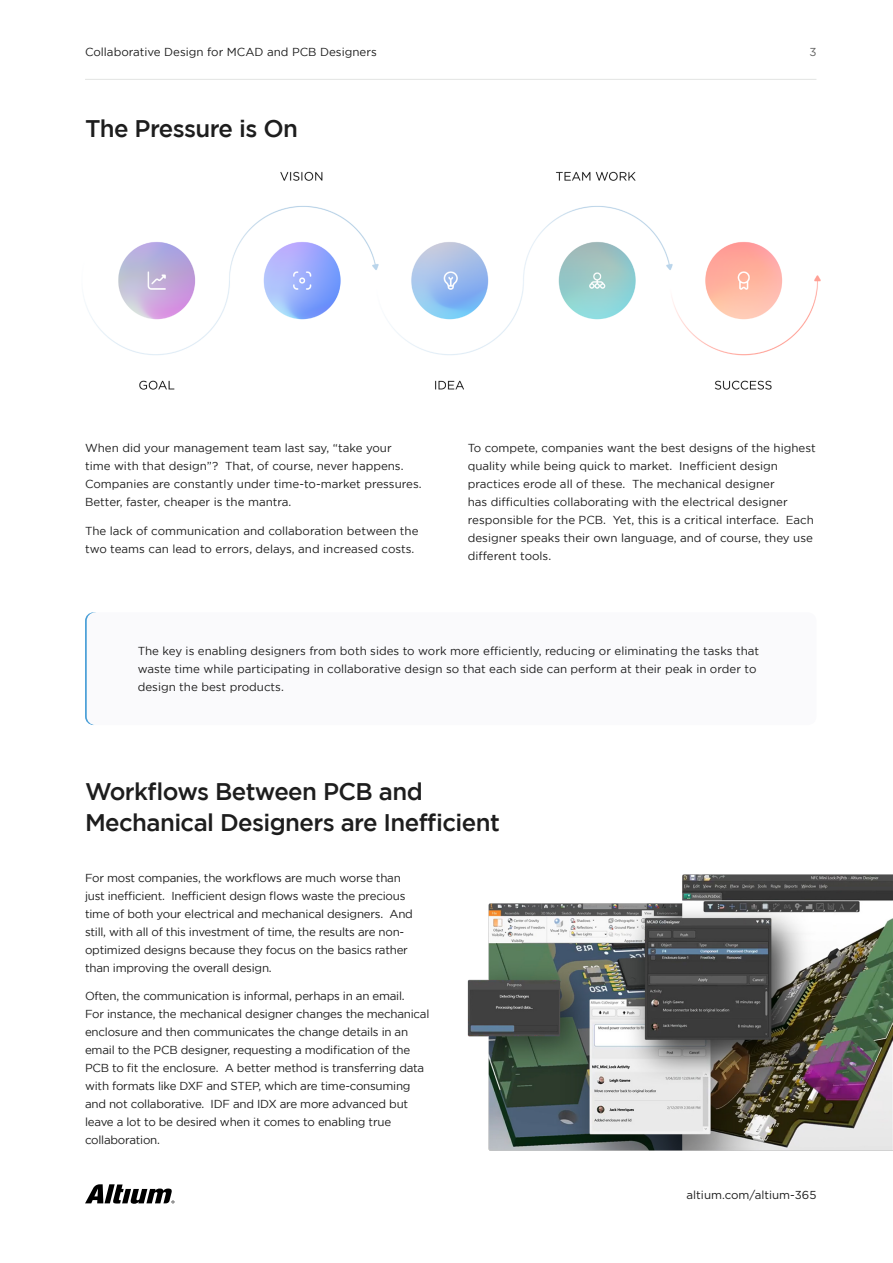
<style>
.page{position:relative;width:893px;height:1263px;background:#fff}
.page>*{position:absolute;margin:0;border:0;box-sizing:border-box;transform-origin:0 0}
.BIG_word{font:500 24px/30.8px "Gotham";letter-spacing:-.025em;color:#1d1d1d}
.main-text{font:11.55px/18px "Gotham";letter-spacing:-.015em;color:#1d1d1d}
.t1{font:11.55px "Gotham Pro";color:#1d1d1d}
.t2{font:11.55px "Gotham Pro";color:#626261}
</style>
<div class="page">
<hr style="left:85px;top:79px;width:731px;height:1px;background:#d6d7d6">
<svg style="left:85px;top:1184px;width:89px;height:20px"></svg>
<img style="left:84px;top:171px;width:737px;height:219px">
<svg style="left:85px;top:612px;width:17px;height:113px"></svg>
<div style="left:87px;top:612px;width:729px;height:113px;background:#fafafc;border-radius:9px"></div>
<img style="left:468px;top:874px;width:425px;height:277px">
<p class="main-text" style="left:85px;top:43px;width:293px">Collaborative Design for MCAD and PCB Designers</p>
<p class="t2" style="left:809px;top:46px;width:9px">3</p>
<p class="BIG_word" style="left:85px;top:112px;width:214px">The Pressure is On</p>
<p class="main-text" style="left:85px;top:439px;width:338px">When did your management team last say, “take your<br>time with that design”? That, of course, never happens.<br>Companies are constantly under time-to-market pressures.<br>Better, faster, cheaper is the mantra.</p>
<p class="main-text" style="left:85px;top:521px;width:335px">The lack of communication and collaboration between the two teams can lead to errors, delays, and increased costs.</p>
<p class="main-text" style="left:468px;top:439px;width:349px">To compete, companies want the best designs of the highest quality while being quick to market. Inefficient design practices erode all of these. The mechanical designer<br>has difficulties collaborating with the electrical designer responsible for the PCB. Yet, this is a critical interface. Each designer speaks their own language, and of course, they use different tools.</p>
<p class="main-text" style="left:138px;top:641px;width:623px">The key is enabling designers from both sides to work more efficiently, reducing or eliminating the tasks that waste time while participating in collaborative design so that each side can perform at their peak in order to design the best products.</p>
<p class="BIG_word" style="left:85px;top:776px;width:416px">Workflows Between PCB and<br>Mechanical Designers are Inefficient</p>
<p class="main-text" style="left:85px;top:868px;width:329px">For most companies, the workflows are much worse than just inefficient. Inefficient design flows waste the precious time of both your electrical and mechanical designers. And still, with all of this investment of time, the results are non&shy;optimized designs because they focus on the basics rather than improving the overall design.</p>
<p class="main-text" style="left:85px;top:987px;width:346px">Often, the communication is informal, perhaps in an email.<br>For instance, the mechanical designer changes the mechanical enclosure and then communicates the change details in an email to the PCB designer, requesting a modification of the PCB to fit the enclosure. A better method is transferring data with formats like DXF and STEP, which are time-consuming and not collaborative. IDF and IDX are more advanced but leave a lot to be desired when it comes to enabling true collaboration.</p>
<p class="t1" style="left:687px;top:1189px;width:131px">altium.com/altium-365</p>
</div>
